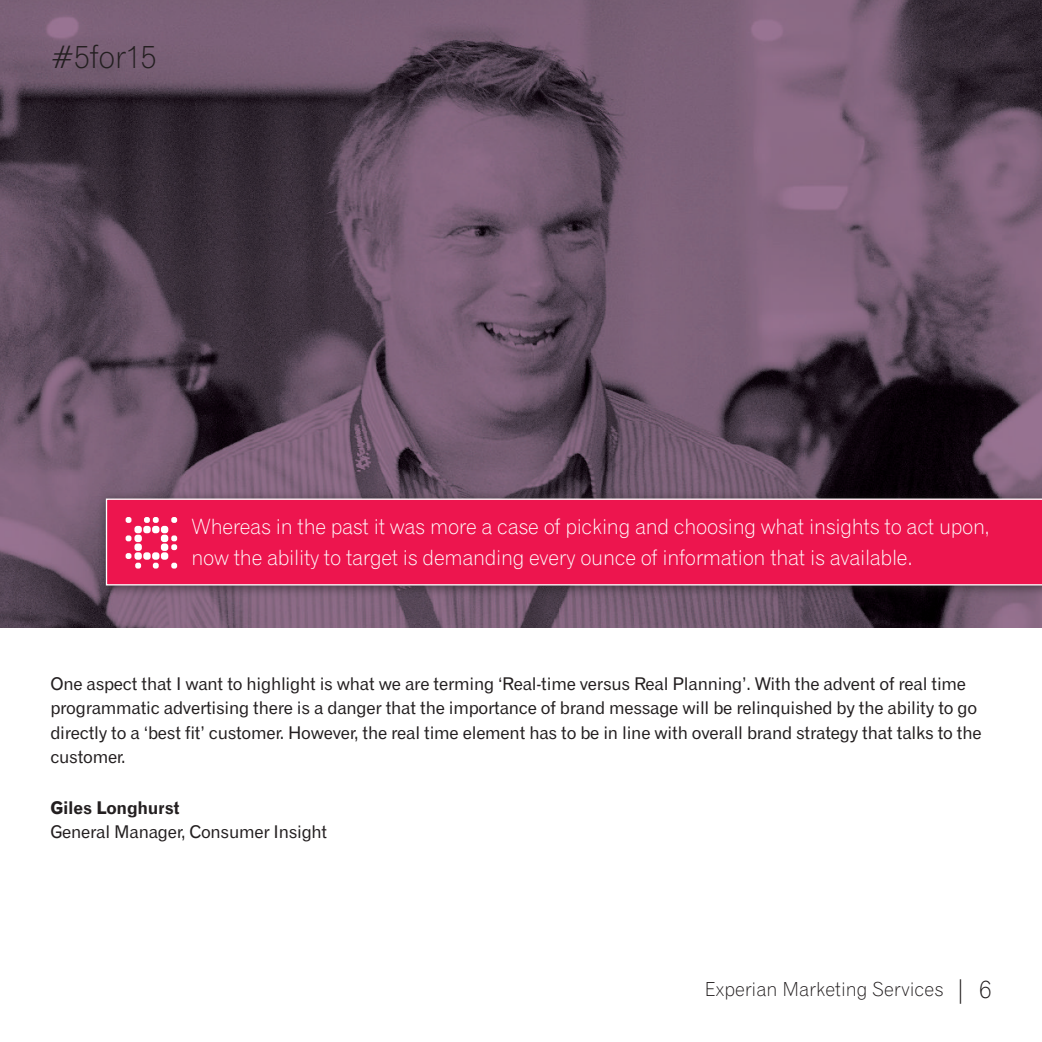
<style>
.page{position:relative;width:1042px;height:1042px;background:#fff}
.page>*{position:absolute;margin:0;border:0;box-sizing:border-box;transform-origin:0 0}
.Pull_quote_-_HN_Blac{font:31.5px "Gothic 720 BT Light B";letter-spacing:-.015em;color:#221e1f}
.Box_Call-out_Type{font:21px/31.5px "Gothic 720 BT Light B";letter-spacing:-.015em;color:#fff}
.t1{font:19.25px "Gothic 720 BT Light B";color:#221e1f}
.Body_Copy{font:17.5px/24.5px "Gothic 720 BT Roman B";letter-spacing:-.015em;color:#231f20}
.s1{font-family:"Gothic 720 BT Bold B"}
.s2{font-size:24.5px}
</style>
<div class="page">
<img style="left:0;top:0;width:1042px;height:627px">
<div style="left:97px;top:491px;width:945px;height:105px;background:#231f20;opacity:.6"></div>
<div style="left:106px;top:498px;width:936px;height:87px;background:#ed154e"></div>
<div style="left:134px;top:526px;width:8px;height:7px;background:#fff;border-radius:3px"></div>
<div style="left:143px;top:526px;width:8px;height:7px;background:#fff;border-radius:3px"></div>
<div style="left:152px;top:526px;width:7px;height:7px;background:#fff;border-radius:3px"></div>
<div style="left:161px;top:526px;width:7px;height:7px;background:#fff;border-radius:3px"></div>
<div style="left:134px;top:535px;width:8px;height:7px;background:#fff;border-radius:3px"></div>
<div style="left:161px;top:535px;width:7px;height:7px;background:#fff;border-radius:3px"></div>
<div style="left:134px;top:543px;width:8px;height:8px;background:#fff;border-radius:3px"></div>
<div style="left:161px;top:543px;width:7px;height:8px;background:#fff;border-radius:3px"></div>
<svg style="left:134px;top:552px;width:8px;height:8px"></svg>
<div style="left:143px;top:552px;width:8px;height:8px;background:#fff;border-radius:3px"></div>
<div style="left:152px;top:552px;width:7px;height:8px;background:#fff;border-radius:3px"></div>
<div style="left:161px;top:552px;width:7px;height:8px;background:#fff;border-radius:3px"></div>
<svg style="left:171px;top:517px;width:6px;height:6px"></svg>
<svg style="left:144px;top:517px;width:15px;height:6px"></svg>
<svg style="left:126px;top:517px;width:5px;height:6px"></svg>
<svg style="left:126px;top:535px;width:5px;height:6px"></svg>
<svg style="left:171px;top:535px;width:6px;height:15px"></svg>
<svg style="left:171px;top:563px;width:6px;height:5px"></svg>
<svg style="left:153px;top:563px;width:6px;height:5px"></svg>
<svg style="left:126px;top:553px;width:15px;height:15px"></svg>
<p class="Pull_quote_-_HN_Blac" style="left:50px;top:37px;width:108px">#5for15</p>
<p class="Box_Call-out_Type" style="left:191px;top:510px;width:800px">Whereas in the past it was more a case of picking and choosing what insights to act upon, now the ability to target is demanding every ounce of information that is available.</p>
<p class="Body_Copy" style="left:50px;top:671px;width:933px">One aspect that I want to highlight is what we are terming ‘Real-time versus Real Planning’. With the advent of real time programmatic advertising there is a danger that the importance of brand message will be relinquished by the ability to go directly to a ‘best fit’ customer. However, the real time element has to be in line with overall brand strategy that talks to the customer.</p>
<p class="Body_Copy" style="left:50px;top:795px;width:278px"><span class="s1">Giles Longhurst<br></span>General Manager, Consumer Insight</p>
<p class="t1" style="left:705px;top:977px;width:288px">Experian Marketing Services <span class="s2">| 6</span></p>
</div>
